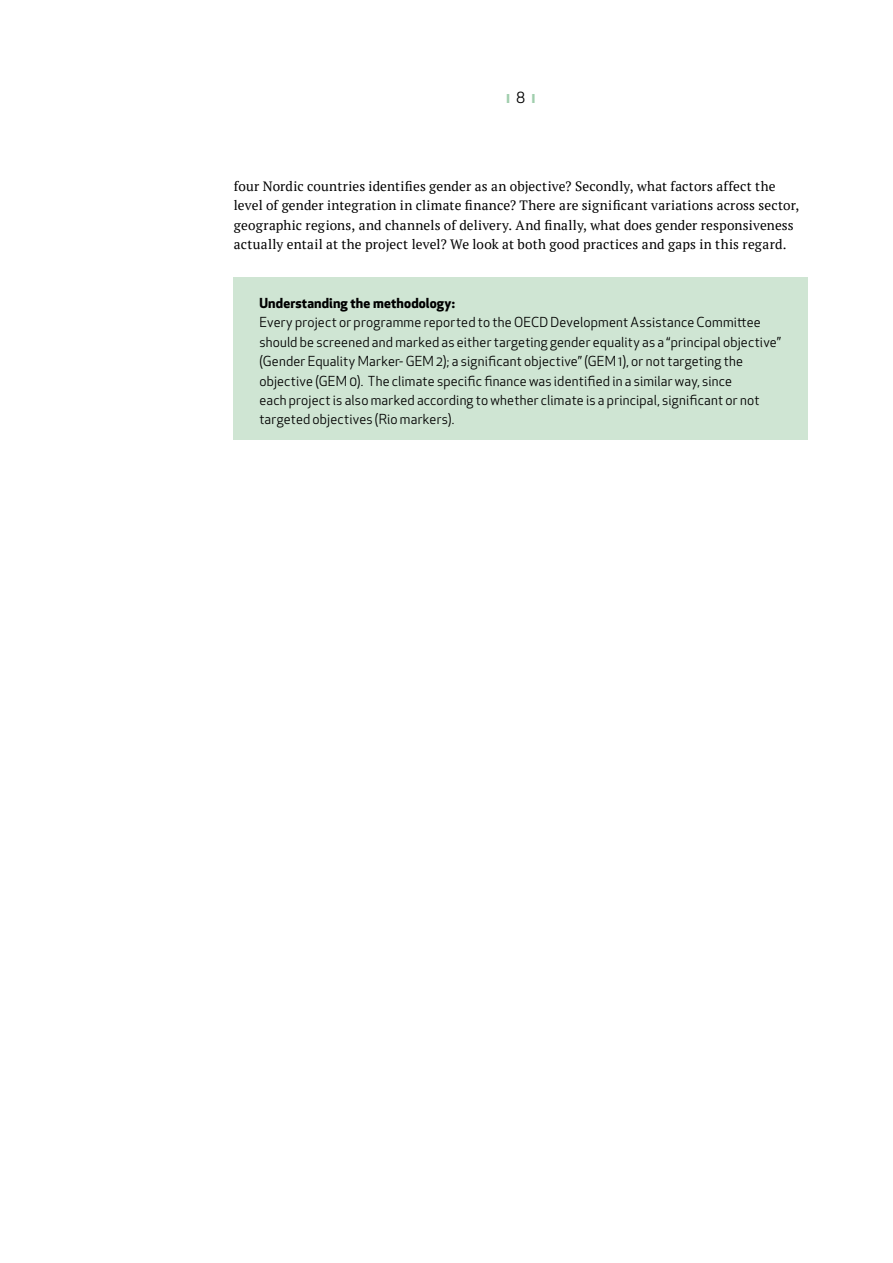
<style>
.page{position:relative;width:893px;height:1263px;background:#fff}
.page>*{position:absolute;margin:0;border:0;box-sizing:border-box;transform-origin:0 0}
.t1{font:13.5px/19.5px "Apex New";letter-spacing:.015em;color:#000}
.t2{font:13.5px/19.5px "PT Serif";letter-spacing:.015em;color:#000}
.t3{font:700 13.5px "Apex New";letter-spacing:.01em;color:#000}
.t4{font:800 12px "Apex New";color:#a0cead}
.s1{font-weight:400;font-size:15px;color:#000}
</style>
<div class="page">
<div style="left:234px;top:277px;width:574px;height:162px;background:#cfe5d3"></div>
<p class="t4" style="left:507px;top:91px;width:30px">I <span class="s1">8</span> I</p>
<p class="t2" style="left:234px;top:176px;width:567px">four Nordic countries identifies gender as an objective? Secondly, what factors affect the level of gender integration in climate finance? There are significant variations across sector, geographic regions, and channels of delivery. And finally, what does gender responsiveness actually entail at the project level? We look at both good practices and gaps in this regard.</p>
<p class="t3" style="left:259px;top:293px;width:197px">Understanding the methodology:</p>
<p class="t1" style="left:259px;top:312px;width:523px">Every project or programme reported to the OECD Development Assistance Committee should be screened and marked as either targeting gender equality as a “principal objective” (Gender Equality Marker- GEM 2); a significant objective” (GEM 1), or not targeting the objective (GEM 0). The climate specific finance was identified in a similar way, since<br>each project is also marked according to whether climate is a principal, significant or not targeted objectives (Rio markers).</p>
</div>
